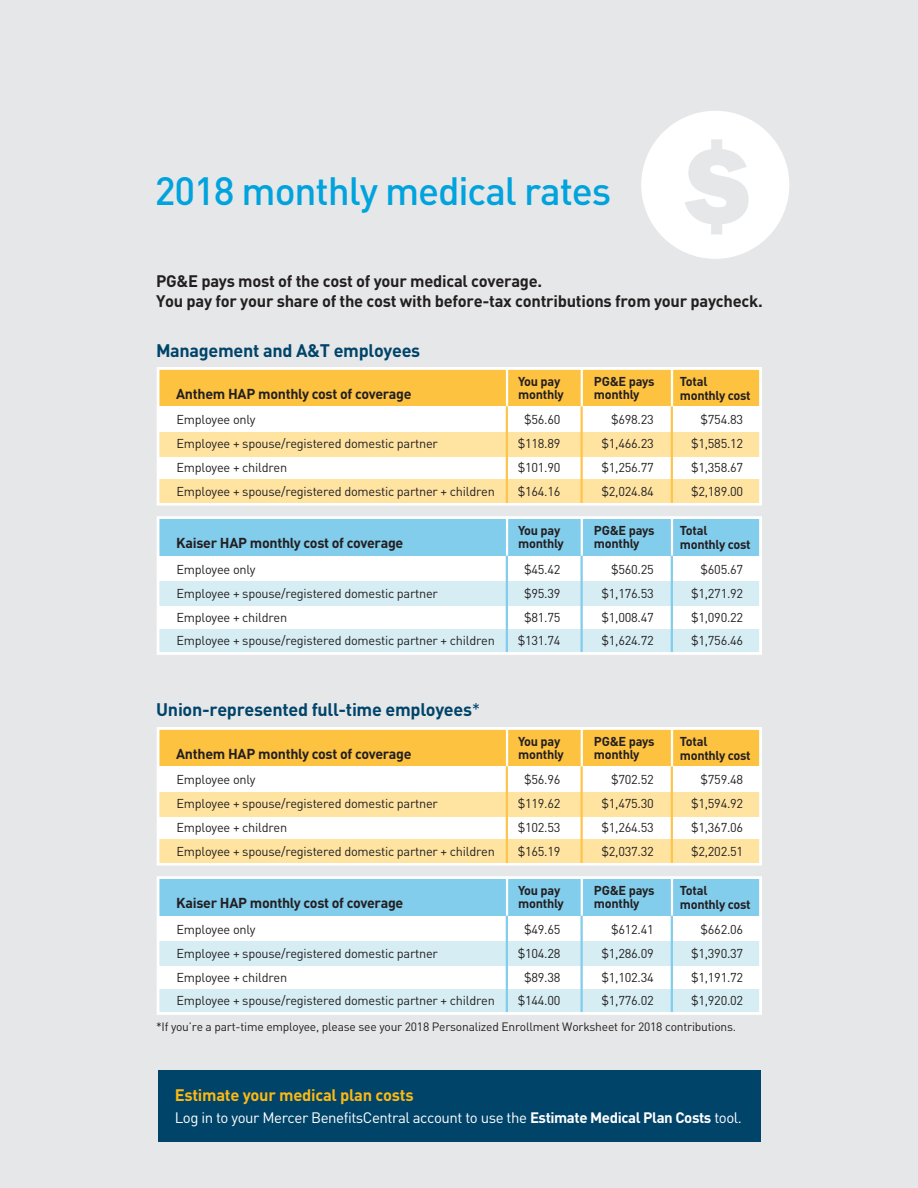
<style>
.page{position:relative;width:918px;height:1188px;background:#e6e7e8}
.page>*{position:absolute;margin:0;border:0;box-sizing:border-box;transform-origin:0 0}
.t1{font:500 39px "DIN";letter-spacing:-.03em;color:#00a3dd}
.t2{font:700 18px "DIN Pro";letter-spacing:-.015em;color:#00446a}
.t3{font:700 16.5px/19.8px "DIN Pro";letter-spacing:-.015em;color:#231f20}
.t4{font:700 16.5px "DIN Pro";letter-spacing:-.015em;color:#fdb913}
.t5{font:15px "DIN Pro";letter-spacing:-.03em;color:#fff}
.t6{font:700 14.25px "DIN";letter-spacing:-.02em;color:#231f20}
.t7{font:12.75px "DIN";letter-spacing:-.02em;color:#231f20}
.t8{font:700 12.75px/13.5px "DIN";letter-spacing:-.02em;color:#231f20}
.t9{font:12px "DIN Pro";letter-spacing:-.015em;color:#231f20}
.s1{font-weight:400}
.s2{font-weight:700}
</style>
<div class="page">
<svg style="left:641px;top:111px;width:148px;height:148px"></svg>
<svg style="left:161px;top:371px;width:597px;height:131px;background:#fee4a9"></svg>
<div style="left:157px;top:367px;width:605px;height:139px;border:3px solid #fff"></div>
<svg style="left:161px;top:520px;width:597px;height:131px"></svg>
<div style="left:157px;top:516px;width:605px;height:139px;border:3px solid #fff"></div>
<svg style="left:161px;top:731px;width:597px;height:131px;background:#fee4a9"></svg>
<div style="left:157px;top:727px;width:605px;height:139px;border:3px solid #fff"></div>
<svg style="left:161px;top:880px;width:597px;height:131px"></svg>
<div style="left:157px;top:876px;width:605px;height:139px;border:3px solid #fff"></div>
<div style="left:158px;top:1071px;width:602px;height:71px;background:#00446a"></div>
<h1 class="t1" style="left:155px;top:166px;width:458px">2018 monthly medical rates</h1>
<p class="t3" style="left:156px;top:270px;width:608px">PG&amp;E pays most of the cost of your medical coverage.<br>You pay for your share of the cost with before-tax contributions from your paycheck.</p>
<h2 class="t2" style="left:156px;top:336px;width:266px">Management and A&amp;T employees</h2>
<p class="t6" style="left:176px;top:385px;width:237px">Anthem HAP monthly cost of coverage</p>
<p class="t8" style="left:518px;top:374px;width:47px">You pay monthly</p>
<p class="t8" style="left:594px;top:374px;width:62px">PG&amp;E pays monthly</p>
<p class="t8" style="left:680px;top:374px;width:72px">Total monthly cost</p>
<p class="t7" style="left:177px;top:412px;width:81px">Employee only</p>
<p class="t7" style="left:524px;top:412px;width:38px">$56.60</p>
<p class="t7" style="left:611px;top:412px;width:44px">$698.23</p>
<p class="t7" style="left:701px;top:412px;width:44px">$754.83</p>
<p class="t7" style="left:177px;top:436px;width:263px">Employee + spouse/registered domestic partner</p>
<p class="t7" style="left:518px;top:436px;width:44px">$118.89</p>
<p class="t7" style="left:602px;top:436px;width:54px">$1,466.23</p>
<p class="t7" style="left:691px;top:436px;width:54px">$1,585.12</p>
<p class="t7" style="left:177px;top:460px;width:112px">Employee + children</p>
<p class="t7" style="left:518px;top:460px;width:44px">$101.90</p>
<p class="t7" style="left:602px;top:460px;width:54px">$1,256.77</p>
<p class="t7" style="left:691px;top:460px;width:54px">$1,358.67</p>
<p class="t7" style="left:177px;top:484px;width:320px">Employee + spouse/registered domestic partner + children</p>
<p class="t7" style="left:518px;top:484px;width:44px">$164.16</p>
<p class="t7" style="left:602px;top:484px;width:54px">$2,024.84</p>
<p class="t7" style="left:691px;top:484px;width:54px">$2,189.00</p>
<p class="t6" style="left:176px;top:534px;width:237px">Anthem HAP monthly cost of coverage</p>
<p class="t7" style="left:532px;top:561px;width:31px">56 60</p>
<p class="t7" style="left:618px;top:561px;width:37px">698 3</p>
<p class="t7" style="left:708px;top:561px;width:37px">754 83</p>
<p class="t7" style="left:518px;top:585px;width:38px">$118 8</p>
<p class="t7" style="left:618px;top:585px;width:31px">46 2</p>
<p class="t7" style="left:708px;top:585px;width:31px">585 1</p>
<p class="t7" style="left:518px;top:609px;width:44px">$10 90</p>
<p class="t7" style="left:618px;top:609px;width:31px">256 7</p>
<p class="t7" style="left:708px;top:609px;width:37px">358 67</p>
<p class="t7" style="left:532px;top:633px;width:31px">64 16</p>
<p class="t7" style="left:609px;top:633px;width:46px">20 84</p>
<p class="t7" style="left:698px;top:633px;width:46px">2 189 00</p>
<p class="t8" style="left:518px;top:523px;width:47px">You pay monthly</p>
<p class="t8" style="left:594px;top:523px;width:62px">PG&amp;E pays monthly</p>
<p class="t8" style="left:680px;top:523px;width:72px">Total monthly cost</p>
<p class="t6" style="left:176px;top:534px;width:229px">Kaiser HAP monthly cost of coverage</p>
<p class="t7" style="left:177px;top:561px;width:81px">Employee only</p>
<p class="t7" style="left:524px;top:561px;width:38px">$45.42</p>
<p class="t7" style="left:611px;top:561px;width:44px">$560.25</p>
<p class="t7" style="left:701px;top:561px;width:44px">$605.67</p>
<p class="t7" style="left:177px;top:585px;width:263px">Employee + spouse/registered domestic partner</p>
<p class="t7" style="left:524px;top:585px;width:38px">$95.39</p>
<p class="t7" style="left:602px;top:585px;width:54px">$1,176.53</p>
<p class="t7" style="left:691px;top:585px;width:54px">$1,271.92</p>
<p class="t7" style="left:177px;top:609px;width:112px">Employee + children</p>
<p class="t7" style="left:524px;top:609px;width:38px">$81.75</p>
<p class="t7" style="left:602px;top:609px;width:54px">$1,008.47</p>
<p class="t7" style="left:691px;top:609px;width:54px">$1,090.22</p>
<p class="t7" style="left:177px;top:633px;width:320px">Employee + spouse/registered domestic partner + children</p>
<p class="t7" style="left:518px;top:633px;width:44px">$131.74</p>
<p class="t7" style="left:602px;top:633px;width:54px">$1,624.72</p>
<p class="t7" style="left:691px;top:633px;width:54px">$1,756.46</p>
<h2 class="t2" style="left:156px;top:695px;width:326px">Union-represented full-time employees<span class="s1">*</span></h2>
<p class="t6" style="left:176px;top:745px;width:237px">Anthem HAP monthly cost of coverage</p>
<p class="t8" style="left:518px;top:734px;width:47px">You pay monthly</p>
<p class="t8" style="left:594px;top:734px;width:62px">PG&amp;E pays monthly</p>
<p class="t8" style="left:680px;top:734px;width:72px">Total monthly cost</p>
<p class="t7" style="left:177px;top:772px;width:81px">Employee only</p>
<p class="t7" style="left:524px;top:772px;width:38px">$56.96</p>
<p class="t7" style="left:611px;top:772px;width:44px">$702.52</p>
<p class="t7" style="left:701px;top:772px;width:44px">$759.48</p>
<p class="t7" style="left:177px;top:796px;width:263px">Employee + spouse/registered domestic partner</p>
<p class="t7" style="left:518px;top:796px;width:44px">$119.62</p>
<p class="t7" style="left:602px;top:796px;width:54px">$1,475.30</p>
<p class="t7" style="left:691px;top:796px;width:54px">$1,594.92</p>
<p class="t7" style="left:177px;top:820px;width:112px">Employee + children</p>
<p class="t7" style="left:518px;top:820px;width:44px">$102.53</p>
<p class="t7" style="left:602px;top:820px;width:54px">$1,264.53</p>
<p class="t7" style="left:691px;top:820px;width:54px">$1,367.06</p>
<p class="t7" style="left:177px;top:844px;width:320px">Employee + spouse/registered domestic partner + children</p>
<p class="t7" style="left:518px;top:844px;width:44px">$165.19</p>
<p class="t7" style="left:602px;top:844px;width:54px">$2,037.32</p>
<p class="t7" style="left:691px;top:844px;width:54px">$2,202.51</p>
<p class="t6" style="left:176px;top:894px;width:237px">Anthem HAP monthly cost of coverage</p>
<p class="t7" style="left:532px;top:921px;width:31px">56 0</p>
<p class="t7" style="left:625px;top:921px;width:31px">98 23</p>
<p class="t7" style="left:708px;top:921px;width:37px">754 83</p>
<p class="t7" style="left:532px;top:945px;width:31px">18 89</p>
<p class="t7" style="left:618px;top:945px;width:37px">46 23</p>
<p class="t7" style="left:708px;top:945px;width:37px">585 12</p>
<p class="t7" style="left:518px;top:969px;width:44px">$101 90</p>
<p class="t7" style="left:618px;top:969px;width:37px">256 77</p>
<p class="t7" style="left:708px;top:969px;width:37px">358 67</p>
<p class="t7" style="left:532px;top:993px;width:31px">6 16</p>
<p class="t7" style="left:609px;top:993px;width:46px">2 024 84</p>
<p class="t7" style="left:698px;top:993px;width:46px">2189 0</p>
<p class="t7" style="left:547px;top:772px;width:15px">60</p>
<p class="t7" style="left:618px;top:772px;width:37px">698 23</p>
<p class="t7" style="left:721px;top:772px;width:24px">483</p>
<p class="t7" style="left:538px;top:796px;width:24px">889</p>
<p class="t7" style="left:625px;top:796px;width:31px">66 23</p>
<p class="t7" style="left:714px;top:796px;width:24px">851</p>
<p class="t7" style="left:538px;top:820px;width:24px">190</p>
<p class="t7" style="left:625px;top:820px;width:31px">56 77</p>
<p class="t7" style="left:714px;top:820px;width:31px">58 67</p>
<p class="t7" style="left:538px;top:844px;width:24px">4 6</p>
<p class="t7" style="left:625px;top:844px;width:31px">24 84</p>
<p class="t7" style="left:708px;top:844px;width:37px">189 00</p>
<p class="t8" style="left:518px;top:883px;width:47px">You pay monthly</p>
<p class="t8" style="left:594px;top:883px;width:62px">PG&amp;E pays monthly</p>
<p class="t8" style="left:680px;top:883px;width:72px">Total monthly cost</p>
<p class="t6" style="left:176px;top:894px;width:229px">Kaiser HAP monthly cost of coverage</p>
<p class="t7" style="left:177px;top:921px;width:81px">Employee only</p>
<p class="t7" style="left:524px;top:921px;width:38px">$49.65</p>
<p class="t7" style="left:611px;top:921px;width:44px">$612.41</p>
<p class="t7" style="left:701px;top:921px;width:44px">$662.06</p>
<p class="t7" style="left:177px;top:945px;width:263px">Employee + spouse/registered domestic partner</p>
<p class="t7" style="left:518px;top:945px;width:44px">$104.28</p>
<p class="t7" style="left:602px;top:945px;width:54px">$1,286.09</p>
<p class="t7" style="left:691px;top:945px;width:54px">$1,390.37</p>
<p class="t7" style="left:177px;top:969px;width:112px">Employee + children</p>
<p class="t7" style="left:524px;top:969px;width:38px">$89.38</p>
<p class="t7" style="left:602px;top:969px;width:54px">$1,102.34</p>
<p class="t7" style="left:691px;top:969px;width:54px">$1,191.72</p>
<p class="t7" style="left:177px;top:993px;width:320px">Employee + spouse/registered domestic partner + children</p>
<p class="t7" style="left:518px;top:993px;width:44px">$144.00</p>
<p class="t7" style="left:602px;top:993px;width:54px">$1,776.02</p>
<p class="t7" style="left:691px;top:993px;width:54px">$1,920.02</p>
<p class="t9" style="left:156px;top:1017px;width:582px">*If you’re a part-time employee, please see your 2018 Personalized Enrollment Worksheet for 2018 contributions.</p>
<p class="t4" style="left:175px;top:1082px;width:240px">Estimate your medical plan costs</p>
<p class="t5" style="left:175px;top:1106px;width:569px">Log in to your Mercer BenefitsCentral account to use the <span class="s2">Estimate Medical Plan Costs</span> tool.</p>
</div>
